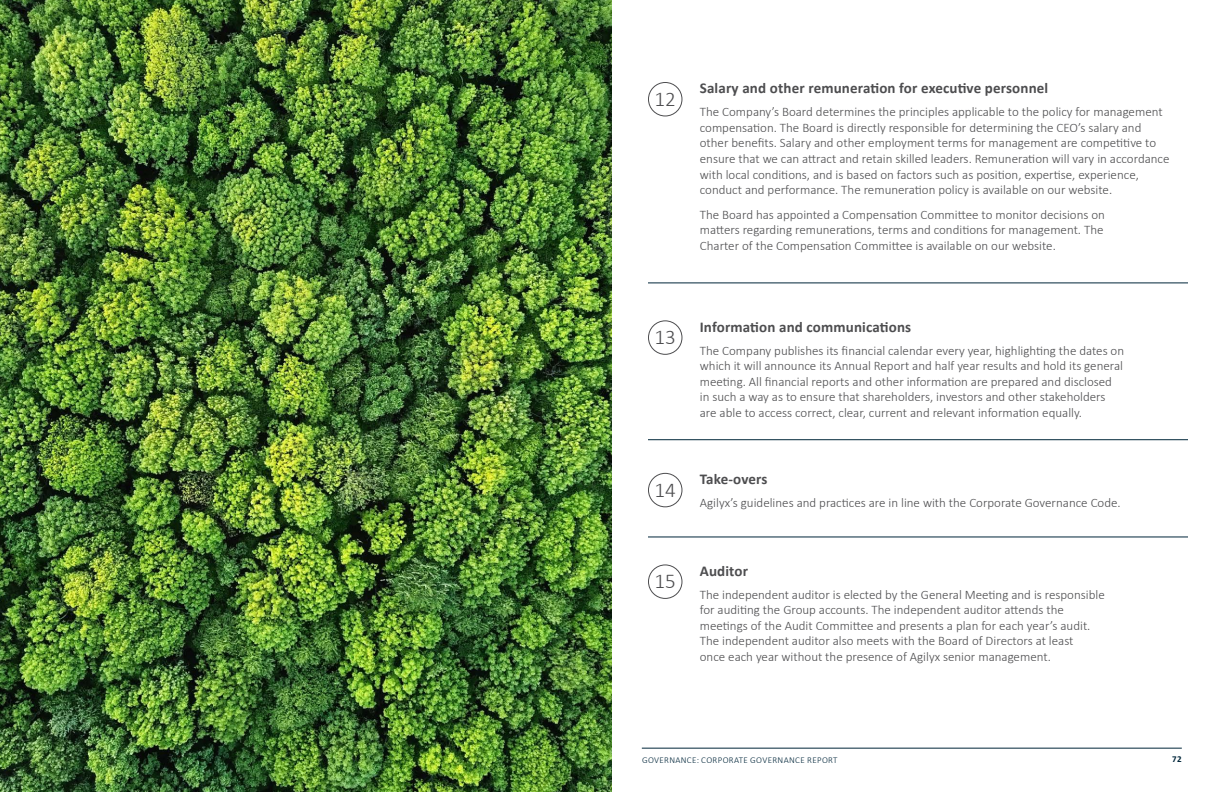
<style>
.page{position:relative;width:1224px;height:792px;background:#fff}
.page>*{position:absolute;margin:0;border:0;box-sizing:border-box;transform-origin:0 0}
.t1{font:300 21.1px "Calibri";color:#4d4d4f}
.t2{font:700 15px "Calibri";letter-spacing:.01em;color:#4d4d4f}
.t3{font:300 13px/15.6px "Calibri";color:#4d4d4f}
.Page_Info{font:300 9px "Calibri";letter-spacing:.04em;color:#00263a}
.t4{font:700 9px "Calibri";color:#00263a}
</style>
<div class="page">
<hr style="left:648px;top:440px;width:540px;height:1px;background:#00263a">
<hr style="left:648px;top:537px;width:540px;height:1px;background:#00263a">
<hr style="left:648px;top:283px;width:540px;height:1px;background:#00263a">
<div style="left:648px;top:82px;width:34px;height:34px;border:1px solid #4d4d4f;border-radius:50%"></div>
<div style="left:648px;top:320px;width:34px;height:35px;border:1px solid #4d4d4f;border-radius:50%"></div>
<div style="left:648px;top:473px;width:34px;height:34px;border:1px solid #4d4d4f;border-radius:50%"></div>
<div style="left:648px;top:564px;width:34px;height:35px;border:1px solid #4d4d4f;border-radius:50%"></div>
<img style="left:0;top:0;width:612px;height:792px">
<hr style="left:642px;top:748px;width:540px;height:1px;background:#00263a">
<p class="t1" style="left:655px;top:86px;width:23px">12</p>
<h4 class="t2" style="left:700px;top:78px;width:350px">Salary and other remuneration for executive personnel</h4>
<p class="t3" style="left:700px;top:104px;width:471px">The Company’s Board determines the principles applicable to the policy for management compensation. The Board is directly responsible for determining the CEO’s salary and other benefits. Salary and other employment terms for management are competitive to ensure that we can attract and retain skilled leaders. Remuneration will vary in accordance with local conditions, and is based on factors such as position, expertise, experience, conduct and performance. The remuneration policy is available on our website.</p>
<p class="t3" style="left:700px;top:207px;width:407px;text-align:justify">The Board has appointed a Compensation Committee to monitor decisions on matters regarding remunerations, terms and conditions for management. The Charter of the Compensation Committee is available on our website.</p>
<p class="t1" style="left:655px;top:324px;width:23px">13</p>
<p class="t1" style="left:655px;top:477px;width:23px">14</p>
<p class="t1" style="left:655px;top:568px;width:23px">15</p>
<h4 class="t2" style="left:700px;top:316px;width:213px">Information and communications</h4>
<p class="t3" style="left:700px;top:342px;width:426px">The Company publishes its financial calendar every year, highlighting the dates on which it will announce its Annual Report and half year results and hold its general meeting. All financial reports and other information are prepared and disclosed in such a way as to ensure that shareholders, investors and other stakeholders are able to access correct, clear, current and relevant information equally.</p>
<h4 class="t2" style="left:700px;top:469px;width:69px">Take-overs</h4>
<p class="t3" style="left:700px;top:495px;width:422px">Agilyx’s guidelines and practices are in line with the Corporate Governance Code.</p>
<h4 class="t2" style="left:700px;top:560px;width:50px">Auditor</h4>
<p class="t3" style="left:700px;top:586px;width:406px">The independent auditor is elected by the General Meeting and is responsible for auditing the Group accounts. The independent auditor attends the meetings of the Audit Committee and presents a plan for each year’s audit.<br>The independent auditor also meets with the Board of Directors at least<br>once each year without the presence of Agilyx senior management.</p>
<p class="Page_Info" style="left:642px;top:754px;width:197px">GOVERNANCE: CORPORATE GOVERNANCE REPORT</p>
<p class="t4" style="left:1172px;top:753px;width:11px">72</p>
</div>
